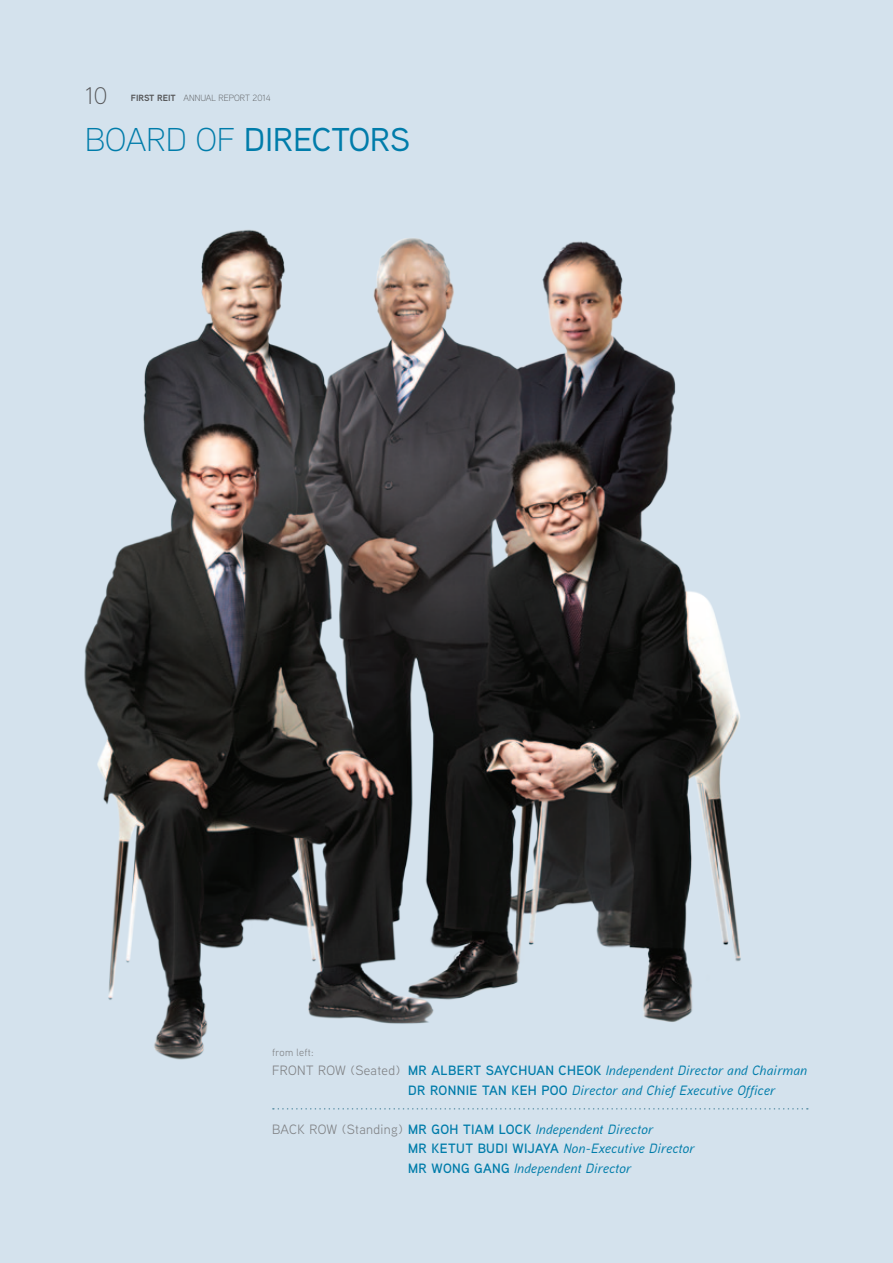
<style>
.page{position:relative;width:893px;height:1263px;background:#d4e2ed}
.page>*{position:absolute;margin:0;border:0;box-sizing:border-box;transform-origin:0 0}
.t1{font:500 33px "Aaux Next";color:#007caa}
.t2{font:300 24px "Aaux Next";color:#57585a}
.t3{font:italic 500 13.5px/19.5px "Aaux Next";letter-spacing:.025em;color:#007caa}
.t4{font:10.5px "Aaux Next";letter-spacing:.025em;color:#808285}
.t5{font:300 9px "Aaux Next";color:#57585a}
.s1{font-weight:700}
.s2{font-weight:300}
.s3{font-weight:400;font-style:normal;color:#808285}
.s4{font-weight:600;font-style:normal}
</style>
<div class="page">
<img style="left:84px;top:229px;width:657px;height:831px">
<svg style="left:273px;top:1108px;width:535px;height:1px"></svg>
<h2 class="t2" style="left:85px;top:80px;width:24px">10</h2>
<p class="t5" style="left:131px;top:92px;width:141px"><span class="s1">FIRST REIT</span> ANNUAL REPORT 2014</p>
<p class="t1" style="left:85px;top:117px;width:326px"><span class="s2">BOARD OF</span> DIRECTORS</p>
<p class="t4" style="left:272px;top:1045px;width:43px">from left:</p>
<p class="t3" style="left:408px;top:1060px;width:400px;text-indent:-136px"><span class="s3">FRONT ROW (Seated)</span> <span class="s4">MR ALBERT SAYCHUAN CHEOK</span> Independent Director and Chairman<br><span class="s4">DR RONNIE TAN KEH POO</span> Director and Chief Executive Officer</p>
<p class="t3" style="left:408px;top:1119px;width:288px;text-indent:-136px"><span class="s3">BACK ROW (Standing)</span> <span class="s4">MR GOH TIAM LOCK</span> Independent Director<br><span class="s4">MR KETUT BUDI WIJAYA</span> Non-Executive Director<br><span class="s4">MR WONG GANG</span> Independent Director</p>
</div>
